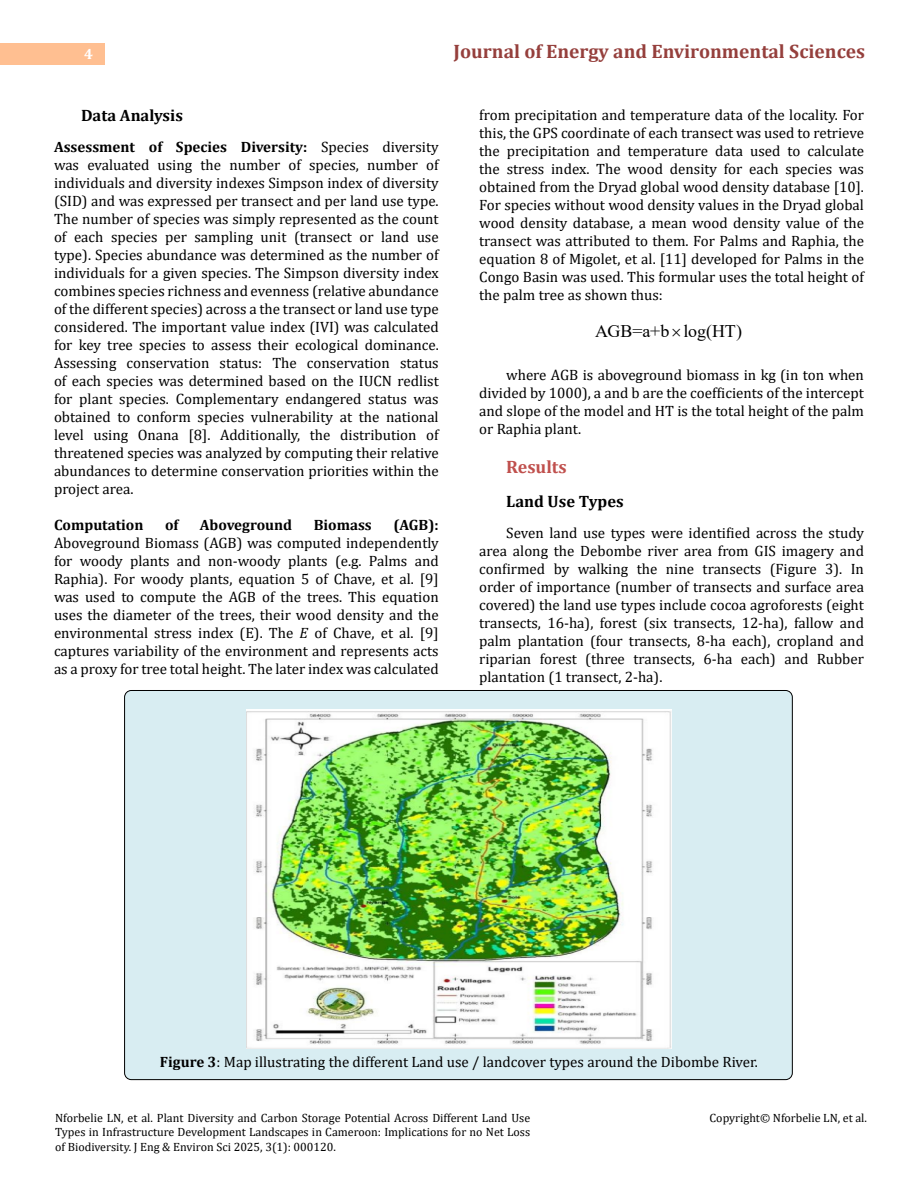
<style>
.page{position:relative;width:918px;height:1188px;background:#fff}
.page>*{position:absolute;margin:0;border:0;box-sizing:border-box;transform-origin:0 0}
.t1{font:700 19.5px "Cambria";color:#953f3c}
.Medwin_Header-1{font:700 18px "Cambria";color:#c0504d}
.t2{font:17.7px "Times New Roman";letter-spacing:-.005em;color:#000}
.Medwin_Header-2{font:700 16.5px "Cambria";color:#000}
.Medwin_Paragraph_2{font:15px/18px "Cambria";color:#000;text-align:justify}
.Medwin_Paragraph{font:15px/18px "Cambria";color:#000;text-align:justify}
.Medwin_Table_legend{font:15px "Cambria";color:#000}
.Medwin_Paragraph_2-2{font:700 15px "Cambria";color:#000}
.t3{font:700 15px "Cambria";color:#fff}
.t4{font:12px/14.2px "Cambria";color:#000;text-align:justify}
.s1{font-weight:700}
.s2{font-style:italic}
</style>
<div class="page">
<div style="left:0;top:43px;width:105px;height:21px;background:#ffbf91"></div>
<div style="left:125px;top:690px;width:667px;height:390px;background:#d8edf2;border-radius:7px"></div>
<img style="left:247px;top:710px;width:424px;height:339px">
<p class="t3" style="left:84px;top:44px;width:10px">4</p>
<h1 class="t1" style="left:454px;top:38px;width:413px">Journal of Energy and Environmental Sciences</h1>
<p class="Medwin_Header-2" style="left:81px;top:104px;width:103px">Data Analysis</p>
<p class="Medwin_Paragraph_2" style="left:54px;top:138px;width:386px"><span class="s1">Assessment of Species Diversity:</span> Species diversity was evaluated using the number of species, number of individuals and diversity indexes Simpson index of diversity (SID) and was expressed per transect and per land use type.<br>The number of species was simply represented as the count of each species per sampling unit (transect or land use type). Species abundance was determined as the number of individuals for a given species. The Simpson diversity index combines species richness and evenness (relative abundance of the different species) across a the transect or land use type considered. The important value index (IVI) was calculated for key tree species to assess their ecological dominance.<br>Assessing conservation status: The conservation status of each species was determined based on the IUCN redlist for plant species. Complementary endangered status was obtained to conform species vulnerability at the national level using Onana [8]. Additionally, the distribution of threatened species was analyzed by computing their relative abundances to determine conservation priorities within the project area.</p>
<p class="Medwin_Paragraph_2-2" style="left:54px;top:515px;width:91px">Computation</p>
<p class="Medwin_Paragraph_2-2" style="left:165px;top:515px;width:15px">of</p>
<p class="Medwin_Paragraph_2-2" style="left:200px;top:515px;width:94px">Aboveground</p>
<p class="Medwin_Paragraph_2-2" style="left:314px;top:515px;width:60px">Biomass</p>
<p class="Medwin_Paragraph_2" style="left:54px;top:516px;width:386px;text-indent:339px"><span class="s1">(AGB):<br></span>Aboveground Biomass (AGB) was computed independently for woody plants and non-woody plants (e.g. Palms and Raphia). For woody plants, equation 5 of Chave, et al. [9] was used to compute the AGB of the trees. This equation uses the diameter of the trees, their wood density and the environmental stress index (E). The <span class="s2">E</span> of Chave, et al. [9] captures variability of the environment and represents acts as a proxy for tree total height. The later index was calculated</p>
<p class="Medwin_Paragraph_2" style="left:479px;top:105px;width:386px">from precipitation and temperature data of the locality. For this, the GPS coordinate of each transect was used to retrieve the precipitation and temperature data used to calculate the stress index. The wood density for each species was obtained from the Dryad global wood density database [10].<br>For species without wood density values in the Dryad global wood density database, a mean wood density value of the transect was attributed to them. For Palms and Raphia, the equation 8 of Migolet, et al. [11] developed for Palms in the Congo Basin was used. This formular uses the total height of the palm tree as shown thus:</p>
<p class="t2" style="left:595px;top:319px;width:149px">AGB=a+b log(HT)</p>
<p class="Medwin_Paragraph" style="left:479px;top:366px;width:386px;text-indent:27px">where AGB is aboveground biomass in kg (in ton when divided by 1000), a and b are the coefficients of the intercept and slope of the model and HT is the total height of the palm or Raphia plant.</p>
<p class="Medwin_Header-1" style="left:506px;top:454px;width:62px">Results</p>
<p class="Medwin_Header-2" style="left:506px;top:489px;width:119px">Land Use Types</p>
<p class="Medwin_Paragraph" style="left:479px;top:524px;width:386px;text-indent:27px">Seven land use types were identified across the study area along the Debombe river area from GIS imagery and confirmed by walking the nine transects (Figure 3). In order of importance (number of transects and surface area covered) the land use types include cocoa agroforests (eight transects, 16-ha), forest (six transects, 12-ha), fallow and palm plantation (four transects, 8-ha each), cropland and riparian forest (three transects, 6-ha each) and Rubber plantation (1 transect, 2-ha).</p>
<p class="Medwin_Table_legend" style="left:160px;top:1053px;width:600px"><span class="s1">Figure 3</span>: Map illustrating the different Land use / landcover types around the Dibombe River.</p>
<p class="t4" style="left:55px;top:1111px;width:477px">Nforbelie LN, et al. Plant Diversity and Carbon Storage Potential Across Different Land Use Types in Infrastructure Development Landscapes in Cameroon: Implications for no Net Loss of Biodiversity. J Eng &amp; Environ Sci 2025, 3(1): 000120.</p>
<p class="t4" style="left:710px;top:1111px;width:159px">Copyright© Nforbelie LN, et al.</p>
</div>
